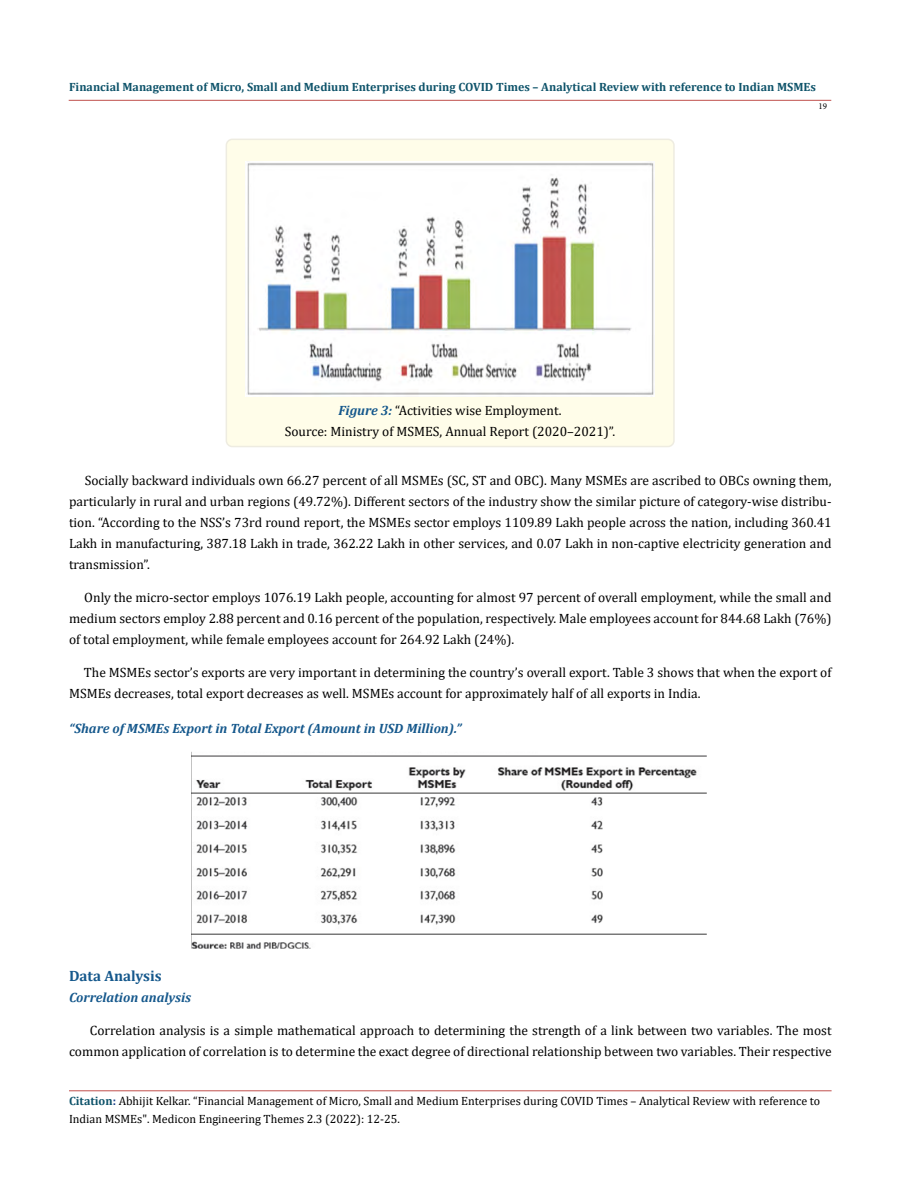
<style>
.page{position:relative;width:900px;height:1188px;background:#fff}
.page>*{position:absolute;margin:0;border:0;box-sizing:border-box;transform-origin:0 0}
.t1{font:700 15px "Cambria";color:#15588c}
.t2{font:13.5px/21px "Cambria";color:#000;text-align:justify}
.t3{font:italic 700 13.5px "Cambria";color:#15588c}
.t4{font:12px/18px "Cambria";color:#000}
.t5{font:700 12px "Cambria";color:#0e536a}
.t6{font:9px "Minion Pro";color:#000}
.s1{font-weight:700;font-style:italic;color:#15588c}
.s2{font-weight:700;color:#0e536a}
.s3{font-weight:700;color:#173e88}
</style>
<div class="page">
<hr style="left:69px;top:1091px;width:763px;height:1px;background:#c0504d">
<hr style="left:69px;top:100px;width:762px;height:1px;background:#c0504d">
<div style="left:226px;top:139px;width:448px;height:308px;background:#fffde9;border-radius:6px"></div>
<div style="left:226px;top:139px;width:449px;height:308px;border:2px solid #eeece1;border-radius:6px"></div>
<img style="left:245px;top:162px;width:410px;height:235px">
<img style="left:191px;top:752px;width:516px;height:197px">
<p class="t5" style="left:69px;top:78px;width:748px">Financial Management of Micro, Small and Medium Enterprises during COVID Times – Analytical Review with reference to Indian MSMEs</p>
<p class="t6" style="left:818px;top:100px;width:10px">19</p>
<p class="t2" style="left:285px;top:400px;width:332px;line-height:20.2px;text-align:center"><span class="s1">Figure 3:</span> “Activities wise Employment.<br>Source: Ministry of MSMES, Annual Report (2020–2021)”.</p>
<p class="t2" style="left:69px;top:470px;width:764px;text-indent:16px">Socially backward individuals own 66.27 percent of all MSMEs (SC, ST and OBC). Many MSMEs are ascribed to OBCs owning them, particularly in rural and urban regions (49.72%). Different sectors of the industry show the similar picture of category-wise distribu&shy;tion. “According to the NSS’s 73rd round report, the MSMEs sector employs 1109.89 Lakh people across the nation, including 360.41<br>Lakh in manufacturing, 387.18 Lakh in trade, 362.22 Lakh in other services, and 0.07 Lakh in non-captive electricity generation and transmission”.</p>
<p class="t2" style="left:69px;top:587px;width:764px;text-indent:15px">Only the micro-sector employs 1076.19 Lakh people, accounting for almost 97 percent of overall employment, while the small and medium sectors employ 2.88 percent and 0.16 percent of the population, respectively. Male employees account for 844.68 Lakh (76%) of total employment, while female employees account for 264.92 Lakh (24%).</p>
<p class="t2" style="left:69px;top:662px;width:764px;text-indent:15px">The MSMEs sector’s exports are very important in determining the country’s overall export. Table 3 shows that when the export of<br>MSMEs decreases, total export decreases as well. MSMEs account for approximately half of all exports in India.</p>
<p class="t3" style="left:69px;top:719px;width:394px">“Share of MSMEs Export in Total Export (Amount in USD Million).”</p>
<p class="t1" style="left:69px;top:966px;width:94px">Data Analysis</p>
<p class="t3" style="left:69px;top:988px;width:124px">Correlation analysis</p>
<p class="t2" style="left:69px;top:1020px;width:764px;text-align:right">Correlation analysis is a simple mathematical approach to determining the strength of a link between two variables. The most common application of correlation is to determine the exact degree of directional relationship between two variables. Their respective</p>
<p class="t4" style="left:69px;top:1092px;width:753px"><span class="s2">Citation</span><span class="s3">:</span> Abhijit Kelkar. “Financial Management of Micro, Small and Medium Enterprises during COVID Times – Analytical Review with reference to<br>Indian MSMEs". Medicon Engineering Themes 2.3 (2022): 12-25.</p>
</div>
